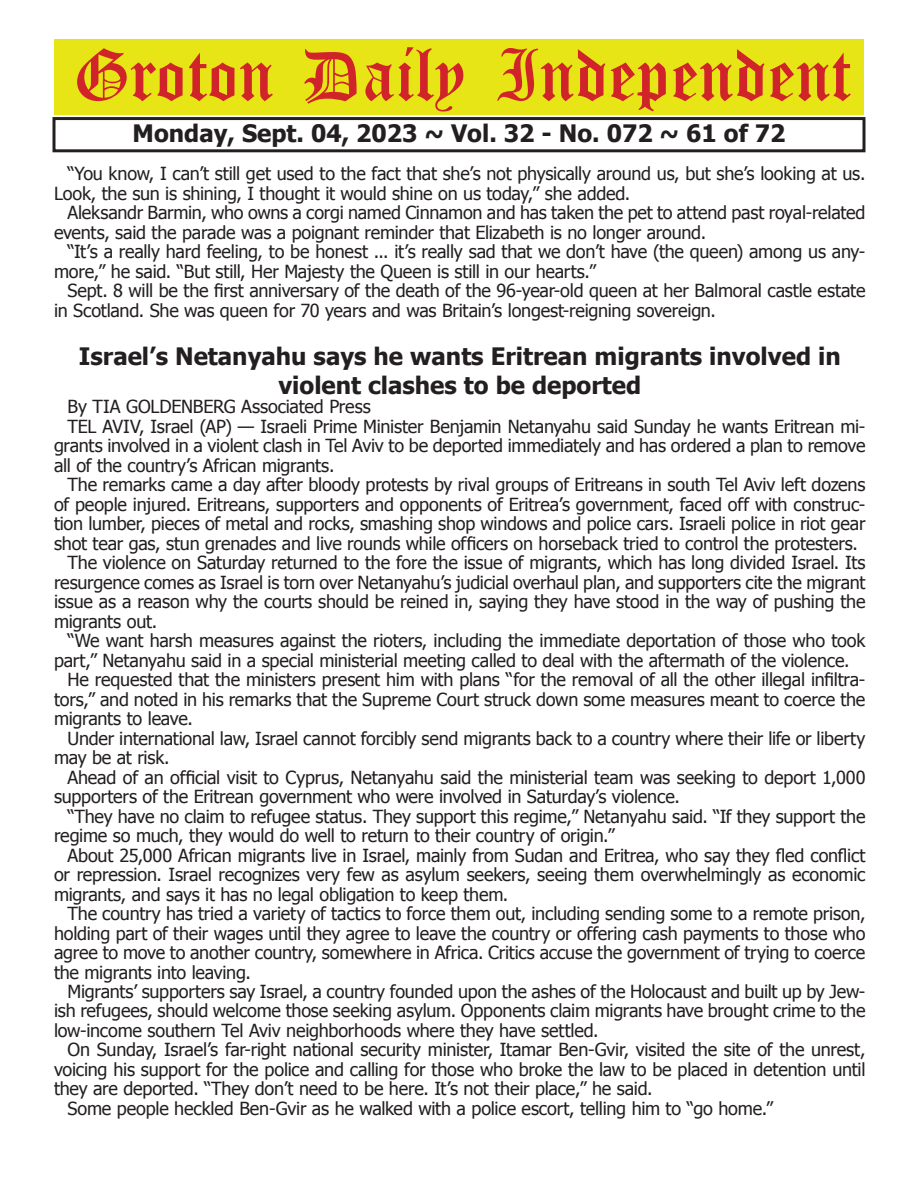
<style>
.page{position:relative;width:918px;height:1188px;background:#fff}
.page>*{position:absolute;margin:0;border:0;box-sizing:border-box;transform-origin:0 0}
.t1{font:54px "Old English Five";color:#d1232a}
.t2{font:700 24px/28.8px "Tahoma";color:#231f20;text-align:center}
.t3{font:18px/19.5px "Tahoma";letter-spacing:-.01em;color:#231f20}
</style>
<div class="page">
<div style="left:52px;top:117px;width:814px;height:35px;border:3px solid #231f20"></div>
<div style="left:54px;top:40px;width:810px;height:75px;background:#e7e515"></div>
<h1 class="t1" style="left:73px;top:50px;width:779px">Groton Daily Independent</h1>
<h2 class="t2" style="left:133px;top:117px;width:654px">Monday, Sept. 04, 2023 ~ Vol. 32 - No. 072 ~ 61 of 72</h2>
<p class="t3" style="left:54px;top:163px;width:813px;text-indent:14px">“You know, I can’t still get used to the fact that she’s not physically around us, but she’s looking at us.<br>Look, the sun is shining, I thought it would shine on us today,” she added.</p>
<p class="t3" style="left:54px;top:202px;width:813px;text-indent:14px">Aleksandr Barmin, who owns a corgi named Cinnamon and has taken the pet to attend past royal-related events, said the parade was a poignant reminder that Elizabeth is no longer around.</p>
<p class="t3" style="left:54px;top:241px;width:813px;text-indent:14px">“It’s a really hard feeling, to be honest ... it’s really sad that we don’t have (the queen) among us any&shy;more,” he said. “But still, Her Majesty the Queen is still in our hearts.”</p>
<p class="t3" style="left:54px;top:280px;width:813px;text-indent:14px">Sept. 8 will be the first anniversary of the death of the 96-year-old queen at her Balmoral castle estate in Scotland. She was queen for 70 years and was Britain’s longest-reigning sovereign.</p>
<h2 class="t2" style="left:79px;top:340px;width:763px">Israel’s Netanyahu says he wants Eritrean migrants involved in violent clashes to be deported</h2>
<p class="t3" style="left:68px;top:396px;width:305px">By TIA GOLDENBERG Associated Press</p>
<p class="t3" style="left:68px;top:416px;width:799px">TEL AVIV, Israel (AP) — Israeli Prime Minister Benjamin Netanyahu said Sunday he wants Eritrean mi-</p>
<p class="t3" style="left:54px;top:435px;width:813px">grants involved in a violent clash in Tel Aviv to be deported immediately and has ordered a plan to remove</p>
<p class="t3" style="left:54px;top:455px;width:282px">all of the country’s African migrants.</p>
<p class="t3" style="left:68px;top:474px;width:799px">The remarks came a day after bloody protests by rival groups of Eritreans in south Tel Aviv left dozens</p>
<p class="t3" style="left:54px;top:494px;width:813px">of people injured. Eritreans, supporters and opponents of Eritrea’s government, faced off with construc-</p>
<p class="t3" style="left:54px;top:513px;width:813px">tion lumber, pieces of metal and rocks, smashing shop windows and police cars. Israeli police in riot gear</p>
<p class="t3" style="left:54px;top:533px;width:806px">shot tear gas, stun grenades and live rounds while officers on horseback tried to control the protesters.</p>
<p class="t3" style="left:68px;top:552px;width:799px">The violence on Saturday returned to the fore the issue of migrants, which has long divided Israel. Its</p>
<p class="t3" style="left:54px;top:572px;width:813px">resurgence comes as Israel is torn over Netanyahu’s judicial overhaul plan, and supporters cite the migrant</p>
<p class="t3" style="left:54px;top:591px;width:813px">issue as a reason why the courts should be reined in, saying they have stood in the way of pushing the</p>
<p class="t3" style="left:54px;top:611px;width:105px">migrants out.</p>
<p class="t3" style="left:68px;top:630px;width:799px">“We want harsh measures against the rioters, including the immediate deportation of those who took</p>
<p class="t3" style="left:54px;top:649px;width:797px">part,” Netanyahu said in a special ministerial meeting called to deal with the aftermath of the violence.</p>
<p class="t3" style="left:68px;top:669px;width:799px">He requested that the ministers present him with plans “for the removal of all the other illegal infiltra-</p>
<p class="t3" style="left:54px;top:688px;width:813px">tors,” and noted in his remarks that the Supreme Court struck down some measures meant to coerce the</p>
<p class="t3" style="left:54px;top:708px;width:140px">migrants to leave.</p>
<p class="t3" style="left:68px;top:727px;width:799px">Under international law, Israel cannot forcibly send migrants back to a country where their life or liberty</p>
<p class="t3" style="left:54px;top:747px;width:117px">may be at risk.</p>
<p class="t3" style="left:68px;top:766px;width:800px">Ahead of an official visit to Cyprus, Netanyahu said the ministerial team was seeking to deport 1,000</p>
<p class="t3" style="left:54px;top:786px;width:627px">supporters of the Eritrean government who were involved in Saturday’s violence.</p>
<p class="t3" style="left:68px;top:805px;width:800px">“They have no claim to refugee status. They support this regime,” Netanyahu said. “If they support the</p>
<p class="t3" style="left:54px;top:825px;width:562px">regime so much, they would do well to return to their country of origin.”</p>
<p class="t3" style="left:68px;top:844px;width:800px">About 25,000 African migrants live in Israel, mainly from Sudan and Eritrea, who say they fled conflict</p>
<p class="t3" style="left:54px;top:864px;width:813px">or repression. Israel recognizes very few as asylum seekers, seeing them overwhelmingly as economic</p>
<p class="t3" style="left:54px;top:883px;width:456px">migrants, and says it has no legal obligation to keep them.</p>
<p class="t3" style="left:68px;top:903px;width:799px">The country has tried a variety of tactics to force them out, including sending some to a remote prison,</p>
<p class="t3" style="left:54px;top:922px;width:813px">holding part of their wages until they agree to leave the country or offering cash payments to those who</p>
<p class="t3" style="left:54px;top:942px;width:813px">agree to move to another country, somewhere in Africa. Critics accuse the government of trying to coerce</p>
<p class="t3" style="left:54px;top:961px;width:199px">the migrants into leaving.</p>
<p class="t3" style="left:68px;top:981px;width:799px">Migrants’ supporters say Israel, a country founded upon the ashes of the Holocaust and built up by Jew-</p>
<p class="t3" style="left:54px;top:1000px;width:813px">ish refugees, should welcome those seeking asylum. Opponents claim migrants have brought crime to the</p>
<p class="t3" style="left:54px;top:1020px;width:546px">low-income southern Tel Aviv neighborhoods where they have settled.</p>
<p class="t3" style="left:68px;top:1039px;width:799px">On Sunday, Israel’s far-right national security minister, Itamar Ben-Gvir, visited the site of the unrest,</p>
<p class="t3" style="left:54px;top:1059px;width:813px">voicing his support for the police and calling for those who broke the law to be placed in detention until</p>
<p class="t3" style="left:54px;top:1078px;width:600px">they are deported. “They don’t need to be here. It’s not their place,” he said.</p>
<p class="t3" style="left:68px;top:1098px;width:707px">Some people heckled Ben-Gvir as he walked with a police escort, telling him to “go home.”</p>
</div>
